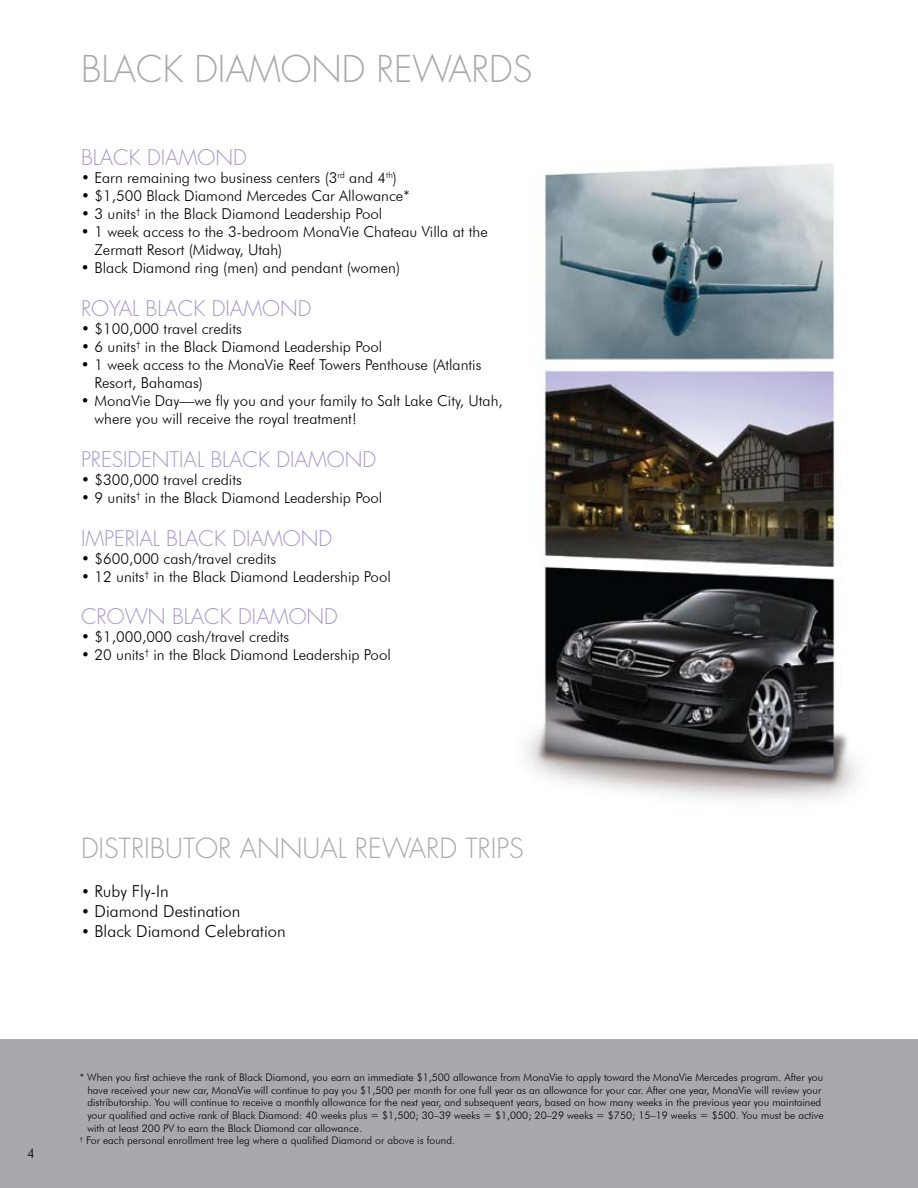
<style>
.page{position:relative;width:918px;height:1188px;background:#fff}
.page>*{position:absolute;margin:0;border:0;box-sizing:border-box;transform-origin:0 0}
.t1{font:300 36px "Futura";color:#a7a9ac}
.t2{font:300 27px "Futura";color:#a7a9ac}
.t3{font:300 21px "Futura";color:#a896c8}
.t4{font:300 16.5px "Futura BT";color:#000}
.t5{font:300 15px/18px "Futura BT";color:#000}
.t6{font:300 13.5px "Futura BT";color:#000}
.t7{font:300 10.5px "Futura BT";color:#000}
.s1{font-size:15px}
</style>
<div class="page">
<div style="left:0;top:1040px;width:918px;height:148px;background:#a7a9ac"></div>
<img style="left:526px;top:164px;width:331px;height:636px">
<h1 class="t1" style="left:81px;top:45px;width:453px">BLACK DIAMOND REWARDS</h1>
<h3 class="t3" style="left:81px;top:144px;width:13px">BLACK</h3>
<h3 class="t3" style="left:147px;top:144px;width:29px">DIAMOND</h3>
<h3 class="t5" style="left:81px;top:168px;width:318px">• Earn remaining two business centers (3<sup>rd</sup> and 4<sup>th</sup>)</h3>
<h3 class="t5" style="left:81px;top:186px;width:330px">• $1,500 Black Diamond Mercedes Car Allowance*</h3>
<h3 class="t5" style="left:81px;top:204px;width:303px">• 3 units<sup>†</sup> in the Black Diamond Leadership Pool</h3>
<h3 class="t5" style="left:94px;top:222px;width:395px;text-indent:-14px">• 1 week access to the 3-bedroom MonaVie Chateau Villa at the<br>Zermatt Resort (Midway, Utah)</h3>
<h3 class="t5" style="left:81px;top:258px;width:321px">• Black Diamond ring (men) and pendant (women)</h3>
<h3 class="t3" style="left:81px;top:295px;width:24px">ROYAL</h3>
<h3 class="t3" style="left:146px;top:295px;width:13px">BLACK</h3>
<h3 class="t3" style="left:212px;top:295px;width:29px">DIAMOND</h3>
<h3 class="t5" style="left:81px;top:319px;width:162px">• $100,000 travel credits</h3>
<h3 class="t5" style="left:81px;top:337px;width:303px">• 6 units<sup>†</sup> in the Black Diamond Leadership Pool</h3>
<h3 class="t5" style="left:94px;top:355px;width:388px;text-indent:-14px">• 1 week access to the MonaVie Reef Towers Penthouse (Atlantis<br>Resort, Bahamas)</h3>
<h3 class="t5" style="left:94px;top:391px;width:410px;text-indent:-14px">• MonaVie Day—we fly you and your family to Salt Lake City, Utah, where you will receive the royal treatment!</h3>
<h3 class="t3" style="left:81px;top:446px;width:12px">PRESIDENTIAL</h3>
<h3 class="t3" style="left:210px;top:446px;width:13px">BLACK</h3>
<h3 class="t3" style="left:277px;top:446px;width:29px">DIAMOND</h3>
<h3 class="t5" style="left:81px;top:471px;width:162px">• $300,000 travel credits</h3>
<h3 class="t5" style="left:81px;top:489px;width:303px">• 9 units<sup>†</sup> in the Black Diamond Leadership Pool</h3>
<h3 class="t3" style="left:81px;top:525px;width:98px">IMPERIAL BLACK</h3>
<h3 class="t3" style="left:232px;top:525px;width:29px">DIAMOND</h3>
<h3 class="t5" style="left:81px;top:550px;width:197px">• $600,000 cash/travel credits</h3>
<h3 class="t5" style="left:81px;top:568px;width:311px">• 12 units<sup>†</sup> in the Black Diamond Leadership Pool</h3>
<h3 class="t3" style="left:81px;top:603px;width:104px">CROWN BLACK</h3>
<h3 class="t3" style="left:238px;top:603px;width:29px">DIAMOND</h3>
<h3 class="t5" style="left:81px;top:627px;width:210px">• $1,000,000 cash/travel credits</h3>
<h3 class="t5" style="left:81px;top:645px;width:311px">• 20 units<sup>†</sup> in the Black Diamond Leadership Pool</h3>
<h2 class="t2" style="left:81px;top:831px;width:28px">DISTRI</h2>
<h2 class="t2" style="left:150px;top:831px;width:33px">BUTOR</h2>
<h2 class="t2" style="left:240px;top:831px;width:36px">ANNUAL</h2>
<h2 class="t2" style="left:355px;top:831px;width:32px">REWARD</h2>
<h2 class="t2" style="left:465px;top:831px;width:55px">TRI PS</h2>
<h3 class="t4" style="left:81px;top:881px;width:89px"><span class="s1">•</span> Ruby Fly-In</h3>
<h3 class="t4" style="left:81px;top:901px;width:161px"><span class="s1">•</span> Diamond Destination</h3>
<h3 class="t4" style="left:81px;top:921px;width:206px"><span class="s1">•</span> Black Diamond Celebration</h3>
<p class="t6" style="left:27px;top:1145px;width:9px">4</p>
<p class="t7" style="left:80px;top:1071px;width:745px">* When you first achieve the rank of Black Diamond, you earn an immediate $1,500 allowance from MonaVie to apply toward the MonaVie Mercedes program. After you</p>
<p class="t7" style="left:87px;top:1084px;width:735px">have received your new car, MonaVie will continue to pay you $1,500 per month for one full year as an allowance for your car. After one year, MonaVie will review your</p>
<p class="t7" style="left:87px;top:1096px;width:735px">distributorship. You will continue to receive a monthly allowance for the next year, and subsequent years, based on how many weeks in the previous year you maintained</p>
<p class="t7" style="left:87px;top:1109px;width:738px">your qualified and active rank of Black Diamond: 40 weeks plus = $1,500; 30–39 weeks = $1,000; 20–29 weeks = $750; 15–19 weeks = $500. You must be active</p>
<p class="t7" style="left:87px;top:1122px;width:276px">with at least 200 PV to earn the Black Diamond car allowance.</p>
<p class="t7" style="left:80px;top:1134px;width:377px"><sup>†</sup> For each personal enrollment tree leg where a qualified Diamond or above is found.</p>
</div>
